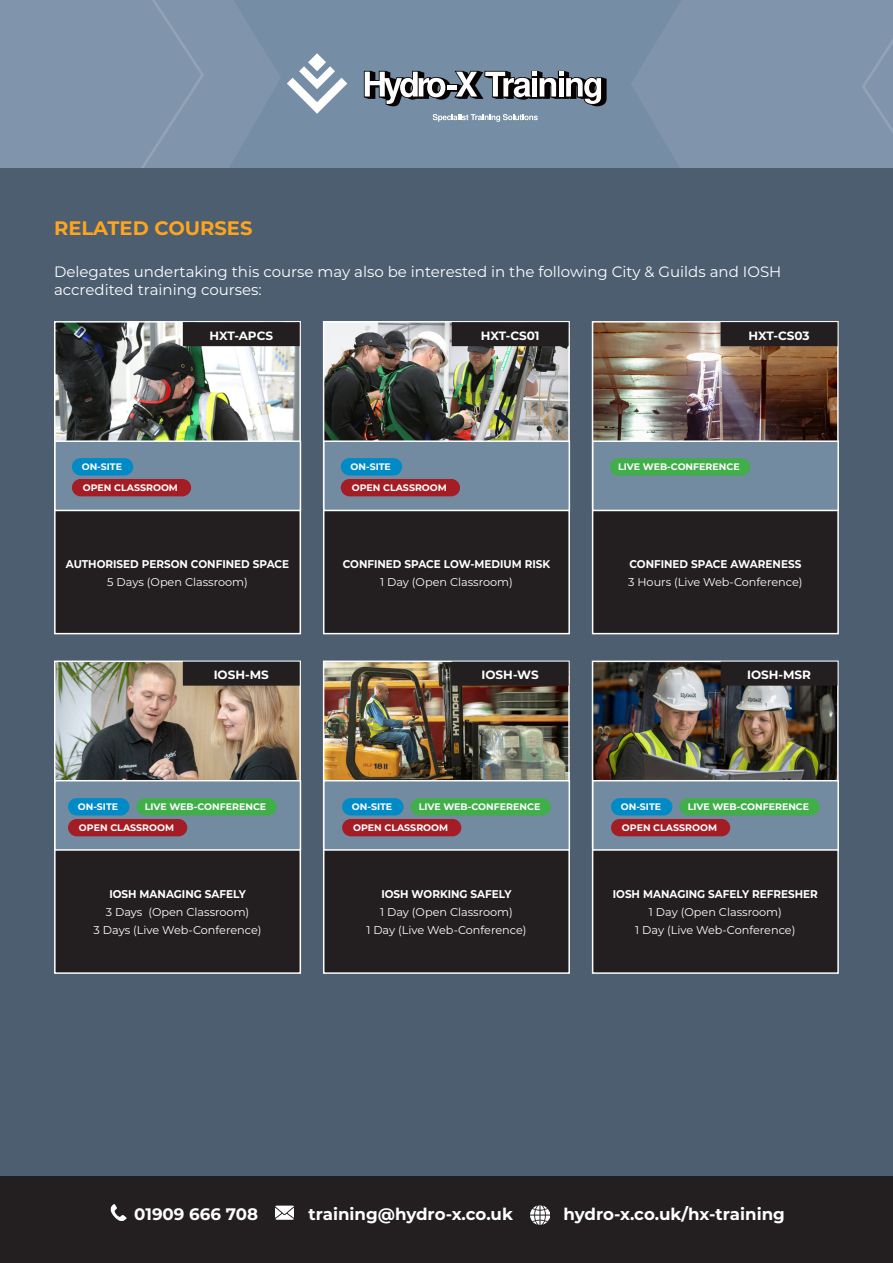
<style>
.page{position:relative;width:893px;height:1263px;background:#fff}
.page>*{position:absolute;margin:0;border:0;box-sizing:border-box;transform-origin:0 0}
.t1{font:700 19.5px "Montserrat";color:#ffa51d}
.t2{font:700 16.65px "Montserrat";color:#fff}
.t3{font:15px/18px "Montserrat";color:#fff}
.t4{font:700 12px "Montserrat";color:#fff}
.t5{font:11.25px "Montserrat";color:#fff}
.t6{font:700 11.25px "Montserrat";color:#fff;scale:.93 1}
.t7{font:700 9.45px "Montserrat";color:#fff}
</style>
<div class="page">
<div style="left:0;top:1176px;width:893px;height:87px;background:#231f20"></div>
<img style="left:111px;top:1204px;width:15px;height:16px">
<img style="left:275px;top:1205px;width:19px;height:15px">
<img style="left:530px;top:1205px;width:19px;height:19px">
<div style="left:0;top:0;width:893px;height:168px;background:#8095ac"></div>
<svg style="left:230px;top:0;width:451px;height:168px;fill:#758da5"></svg>
<svg style="left:141px;top:0;width:63px;height:168px"></svg>
<svg style="left:862px;top:39px;width:31px;height:94px"></svg>
<svg style="left:364px;top:71px;width:243px;height:35px"></svg>
<svg style="left:287px;top:53px;width:60px;height:61px"></svg>
<svg style="left:433px;top:114px;width:105px;height:8px"></svg>
<div style="left:0;top:168px;width:893px;height:1008px;background:#4c5e70"></div>
<img style="left:326px;top:324px;width:241px;height:116px">
<div style="left:323px;top:321px;width:247px;height:188px;border:2px solid #fff"></div>
<div style="left:324px;top:509px;width:245px;height:125px;background:#231f20"></div>
<div style="left:323px;top:509px;width:247px;height:125px;border:2px solid #fff"></div>
<div style="left:323px;top:440px;width:247px;height:71px;background:#728ba1;border:2px solid #fff"></div>
<div style="left:341px;top:458px;width:61px;height:17px;background:#008ac6;border-radius:9px"></div>
<div style="left:341px;top:479px;width:119px;height:17px;background:#a41d24;border-radius:9px"></div>
<div style="left:452px;top:323px;width:116px;height:22px;background:#231f20"></div>
<div style="left:452px;top:322px;width:117px;height:24px;border:2px solid #231f20"></div>
<img style="left:595px;top:324px;width:241px;height:116px">
<div style="left:592px;top:321px;width:247px;height:188px;border:2px solid #fff"></div>
<div style="left:593px;top:509px;width:245px;height:125px;background:#231f20"></div>
<div style="left:592px;top:509px;width:247px;height:125px;border:2px solid #fff"></div>
<div style="left:592px;top:440px;width:247px;height:71px;background:#728ba1;border:2px solid #fff"></div>
<div style="left:721px;top:323px;width:116px;height:22px;background:#231f20"></div>
<div style="left:721px;top:322px;width:116px;height:24px;border:2px solid #231f20"></div>
<div style="left:610px;top:458px;width:140px;height:18px;background:#40ae49;border-radius:9px"></div>
<img style="left:595px;top:663px;width:241px;height:117px">
<div style="left:592px;top:660px;width:247px;height:188px;border:2px solid #fff"></div>
<div style="left:593px;top:849px;width:245px;height:124px;background:#231f20"></div>
<div style="left:592px;top:848px;width:247px;height:126px;border:2px solid #fff"></div>
<div style="left:592px;top:780px;width:247px;height:71px;background:#728ba1;border:2px solid #fff"></div>
<div style="left:721px;top:662px;width:116px;height:23px;background:#231f20"></div>
<div style="left:721px;top:662px;width:116px;height:24px;border:2px solid #231f20"></div>
<img style="left:326px;top:663px;width:241px;height:117px">
<div style="left:323px;top:660px;width:247px;height:188px;border:2px solid #fff"></div>
<div style="left:324px;top:849px;width:245px;height:124px;background:#231f20"></div>
<div style="left:323px;top:848px;width:247px;height:126px;border:2px solid #fff"></div>
<div style="left:323px;top:780px;width:247px;height:71px;background:#728ba1;border:2px solid #fff"></div>
<div style="left:452px;top:662px;width:116px;height:23px;background:#231f20"></div>
<div style="left:452px;top:662px;width:117px;height:24px;border:2px solid #231f20"></div>
<img style="left:57px;top:663px;width:241px;height:117px">
<div style="left:54px;top:660px;width:247px;height:188px;border:2px solid #fff"></div>
<div style="left:55px;top:849px;width:245px;height:124px;background:#231f20"></div>
<div style="left:54px;top:848px;width:247px;height:126px;border:2px solid #fff"></div>
<div style="left:54px;top:780px;width:247px;height:71px;background:#728ba1;border:2px solid #fff"></div>
<div style="left:184px;top:662px;width:115px;height:23px;background:#231f20"></div>
<div style="left:183px;top:662px;width:117px;height:24px;border:2px solid #231f20"></div>
<div style="left:68px;top:798px;width:61px;height:17px;background:#008ac6;border-radius:9px"></div>
<div style="left:136px;top:798px;width:141px;height:17px;background:#40ae49;border-radius:9px"></div>
<div style="left:68px;top:819px;width:119px;height:17px;background:#a41d24;border-radius:9px"></div>
<div style="left:342px;top:798px;width:61px;height:17px;background:#008ac6;border-radius:9px"></div>
<div style="left:411px;top:798px;width:140px;height:17px;background:#40ae49;border-radius:9px"></div>
<div style="left:342px;top:819px;width:119px;height:17px;background:#a41d24;border-radius:9px"></div>
<div style="left:611px;top:798px;width:61px;height:17px;background:#008ac6;border-radius:9px"></div>
<div style="left:679px;top:798px;width:141px;height:17px;background:#40ae49;border-radius:9px"></div>
<div style="left:611px;top:819px;width:119px;height:17px;background:#a41d24;border-radius:9px"></div>
<img style="left:57px;top:324px;width:241px;height:116px">
<div style="left:54px;top:321px;width:247px;height:188px;border:2px solid #fff"></div>
<div style="left:55px;top:509px;width:245px;height:125px;background:#231f20"></div>
<div style="left:54px;top:509px;width:247px;height:125px;border:2px solid #fff"></div>
<div style="left:54px;top:440px;width:247px;height:71px;background:#728ba1;border:2px solid #fff"></div>
<div style="left:72px;top:458px;width:61px;height:17px;background:#008ac6;border-radius:9px"></div>
<div style="left:72px;top:479px;width:119px;height:17px;background:#a41d24;border-radius:9px"></div>
<div style="left:184px;top:323px;width:115px;height:22px;background:#231f20"></div>
<div style="left:183px;top:322px;width:117px;height:24px;border:2px solid #231f20"></div>
<p class="t1" style="left:54px;top:214px;width:200px">RELATED COURSES</p>
<p class="t3" style="left:54px;top:262px;width:729px">Delegates undertaking this course may also be interested in the following City &amp; Guilds and IOSH accredited training courses:</p>
<p class="t4" style="left:209px;top:327px;width:65px">HXT-APCS</p>
<p class="t4" style="left:481px;top:327px;width:60px">HXT-CS01</p>
<p class="t4" style="left:748px;top:327px;width:63px">HXT-CS03</p>
<p class="t7" style="left:82px;top:460px;width:42px">ON-SITE</p>
<p class="t7" style="left:83px;top:481px;width:97px">OPEN CLASSROOM</p>
<p class="t7" style="left:351px;top:460px;width:42px">ON-SITE</p>
<p class="t7" style="left:352px;top:481px;width:97px">OPEN CLASSROOM</p>
<p class="t7" style="left:618px;top:460px;width:123px">LIVE WEB-CONFERENCE</p>
<p class="t6" style="left:66px;top:556px;width:242px">AUTHORISED PERSON CONFINED SPACE</p>
<p class="t5" style="left:107px;top:574px;width:142px">5 Days (Open Classroom)</p>
<p class="t6" style="left:343px;top:556px;width:225px">CONFINED SPACE LOW-MEDIUM RISK</p>
<p class="t5" style="left:380px;top:574px;width:134px">1 Day (Open Classroom)</p>
<p class="t6" style="left:629px;top:556px;width:186px">CONFINED SPACE AWARENESS</p>
<p class="t5" style="left:628px;top:574px;width:176px">3 Hours (Live Web-Conference)</p>
<p class="t4" style="left:214px;top:666px;width:57px">IOSH-MS</p>
<p class="t4" style="left:482px;top:666px;width:59px">IOSH-WS</p>
<p class="t4" style="left:747px;top:666px;width:65px">IOSH-MSR</p>
<p class="t7" style="left:78px;top:800px;width:42px">ON-SITE</p>
<p class="t7" style="left:145px;top:800px;width:123px">LIVE WEB-CONFERENCE</p>
<p class="t7" style="left:79px;top:821px;width:97px">OPEN CLASSROOM</p>
<p class="t7" style="left:352px;top:800px;width:42px">ON-SITE</p>
<p class="t7" style="left:419px;top:800px;width:123px">LIVE WEB-CONFERENCE</p>
<p class="t7" style="left:353px;top:821px;width:97px">OPEN CLASSROOM</p>
<p class="t7" style="left:621px;top:800px;width:42px">ON-SITE</p>
<p class="t7" style="left:688px;top:800px;width:123px">LIVE WEB-CONFERENCE</p>
<p class="t7" style="left:622px;top:821px;width:97px">OPEN CLASSROOM</p>
<p class="t6" style="left:109px;top:886px;width:148px">IOSH MANAGING SAFELY</p>
<p class="t5" style="left:106px;top:905px;width:145px">3 Days (Open Classroom)</p>
<p class="t5" style="left:94px;top:923px;width:169px">3 Days (Live Web-Conference)</p>
<p class="t6" style="left:381px;top:886px;width:142px">IOSH WORKING SAFELY</p>
<p class="t5" style="left:380px;top:905px;width:134px">1 Day (Open Classroom)</p>
<p class="t5" style="left:366px;top:923px;width:162px">1 Day (Live Web-Conference)</p>
<p class="t6" style="left:613px;top:886px;width:222px">IOSH MANAGING SAFELY REFRESHER</p>
<p class="t5" style="left:649px;top:905px;width:134px">1 Day (Open Classroom)</p>
<p class="t5" style="left:635px;top:923px;width:162px">1 Day (Live Web-Conference)</p>
<h2 class="t2" style="left:134px;top:1202px;width:125px">01909 666 708</h2>
<h2 class="t2" style="left:308px;top:1202px;width:206px">training@hydro-x.co.uk</h2>
<h2 class="t2" style="left:563px;top:1202px;width:223px">hydro-x.co.uk/hx-training</h2>
</div>
